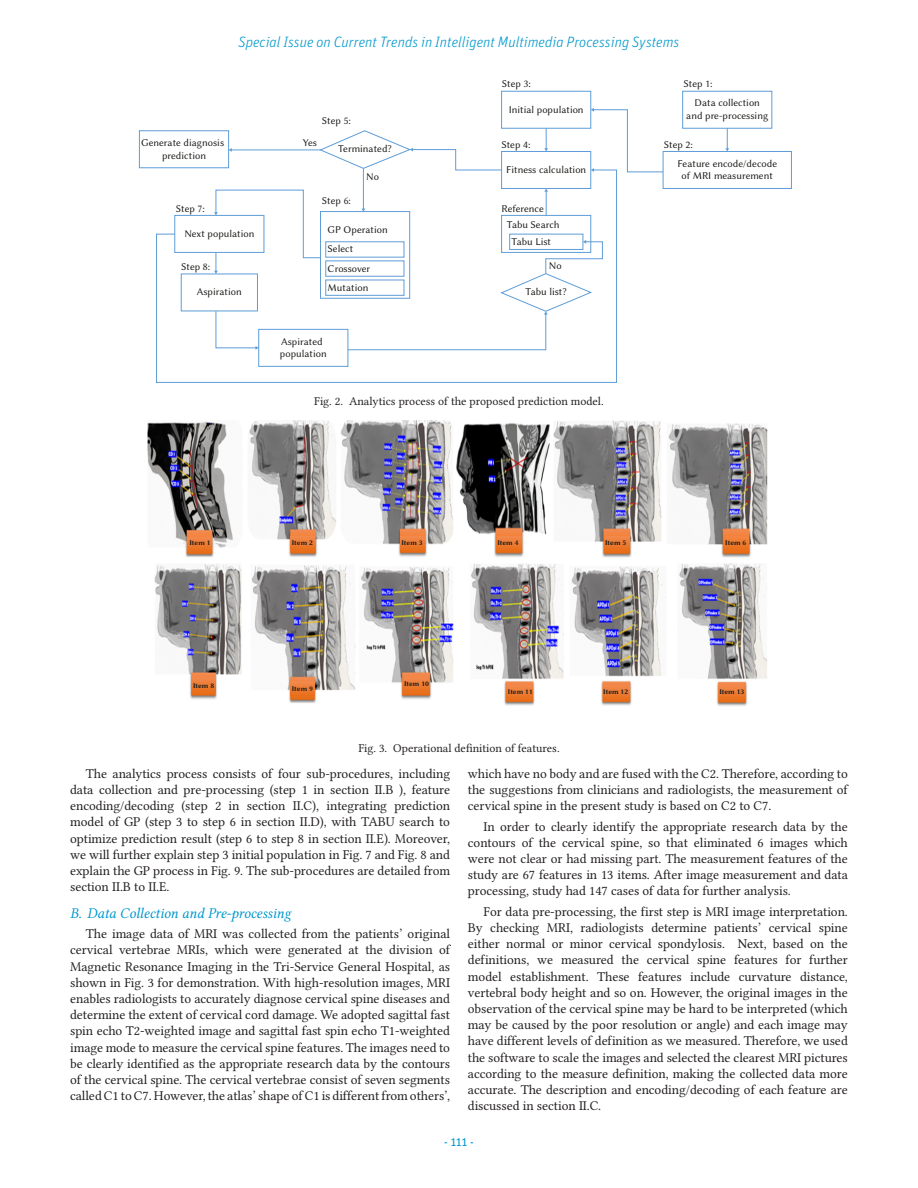
<style>
.page{position:relative;width:918px;height:1188px;background:#fff}
.page>*{position:absolute;margin:0;border:0;box-sizing:border-box;transform-origin:0 0}
.t1{font:italic 300 15px "Unit OT";color:#0098cd}
.t2{font:italic 15px "Libertinus Serif";letter-spacing:-.005em;color:#0098cd}
.Texto{font:13.5px/16.2px "Libertinus Serif";letter-spacing:.055em;color:#231f20;text-align:justify}
.Texto-2{font:13.5px/16.2px "Libertinus Serif";letter-spacing:-.005em;color:#231f20}
.PieObjetos_-_Centrad{font:12px "Libertinus Serif";letter-spacing:.06em;color:#231f20}
.t3{font:12px "Unit OT";color:#0098cd}
.t4{font:10.5px/12.6px "Libertinus Sans";color:#1d1d1b;text-align:center}
.t5{font:700 7.5px "Libertinus Sans";color:#1d1d1b}
</style>
<div class="page">
<div style="left:139px;top:131px;width:90px;height:37px;border:1px solid #5e9dd7"></div>
<div style="left:501px;top:151px;width:90px;height:38px;border:1px solid #5e9dd7"></div>
<div style="left:663px;top:151px;width:129px;height:38px;border:1px solid #5e9dd7"></div>
<div style="left:501px;top:91px;width:90px;height:37px;border:1px solid #5e9dd7"></div>
<div style="left:682px;top:91px;width:90px;height:37px;border:1px solid #5e9dd7"></div>
<svg style="left:156px;top:170px;width:461px;height:213px"></svg>
<svg style="left:214px;top:190px;width:107px;height:84px"></svg>
<hr style="left:231px;top:150px;width:90px;height:1px;background:#5e9dd7">
<svg style="left:229px;top:148px;width:3px;height:4px"></svg>
<hr style="left:363px;top:168px;width:1px;height:41px;background:#5e9dd7">
<svg style="left:320px;top:130px;width:182px;height:40px"></svg>
<svg style="left:544px;top:128px;width:4px;height:23px"></svg>
<svg style="left:725px;top:128px;width:4px;height:23px"></svg>
<svg style="left:591px;top:108px;width:72px;height:64px"></svg>
<svg style="left:544px;top:188px;width:4px;height:27px"></svg>
<img style="left:147px;top:421px;width:621px;height:285px">
<svg style="left:720px;top:686px;width:23px;height:13px"></svg>
<svg style="left:605px;top:686px;width:24px;height:13px"></svg>
<svg style="left:507px;top:686px;width:24px;height:13px"></svg>
<svg style="left:404px;top:678px;width:24px;height:13px"></svg>
<svg style="left:291px;top:682px;width:23px;height:13px"></svg>
<svg style="left:192px;top:678px;width:24px;height:13px"></svg>
<svg style="left:188px;top:537px;width:23px;height:14px"></svg>
<svg style="left:291px;top:536px;width:23px;height:14px"></svg>
<svg style="left:401px;top:536px;width:23px;height:14px"></svg>
<svg style="left:497px;top:536px;width:24px;height:14px"></svg>
<svg style="left:605px;top:536px;width:24px;height:14px"></svg>
<svg style="left:725px;top:536px;width:24px;height:14px"></svg>
<p class="t1" style="left:239px;top:33px;width:442px">Special Issue on Current Trends in Intelligent Multimedia Processing Systems</p>
<p class="t4" style="left:322px;top:114px;width:30px">Step 5:</p>
<p class="t4" style="left:141px;top:136px;width:84px">Generate diagnosis prediction</p>
<p class="t4" style="left:338px;top:143px;width:55px">Terminated?</p>
<p class="t4" style="left:303px;top:136px;width:16px">Yes</p>
<p class="t4" style="left:176px;top:202px;width:30px">Step 7:</p>
<p class="t4" style="left:184px;top:227px;width:72px">Next population</p>
<p class="t4" style="left:181px;top:261px;width:30px">Step 8:</p>
<p class="t4" style="left:197px;top:286px;width:46px">Aspiration</p>
<p class="t4" style="left:322px;top:195px;width:30px">Step 6:</p>
<p class="t4" style="left:366px;top:171px;width:14px">No</p>
<p class="t4" style="left:328px;top:220px;width:62px;line-height:19.2px;text-align:left">GP Operation<br>Select<br>Crossover<br>Mutation</p>
<p class="t4" style="left:280px;top:335px;width:48px;text-align:left">Aspirated population</p>
<p class="t4" style="left:502px;top:77px;width:30px">Step 3:</p>
<p class="t4" style="left:684px;top:77px;width:30px">Step 1:</p>
<p class="t4" style="left:509px;top:103px;width:76px">Initial population</p>
<p class="t4" style="left:686px;top:97px;width:83px">Data collection and pre-processing</p>
<p class="t4" style="left:501px;top:138px;width:30px">Step 4:</p>
<p class="t4" style="left:664px;top:138px;width:30px">Step 2:</p>
<p class="t4" style="left:506px;top:163px;width:82px">Fitness calculation</p>
<p class="t4" style="left:677px;top:157px;width:101px">Feature encode/decode of MRI measurement</p>
<p class="t4" style="left:501px;top:202px;width:44px">Reference</p>
<p class="t4" style="left:507px;top:218px;width:54px">Tabu Search</p>
<p class="t4" style="left:512px;top:235px;width:41px">Tabu List</p>
<p class="t4" style="left:549px;top:259px;width:14px">No</p>
<p class="t4" style="left:526px;top:286px;width:43px">Tabu list?</p>
<p class="PieObjetos_-_Centrad" style="left:314px;top:394px;width:291px">Fig. 2. Analytics process of the proposed prediction model.</p>
<p class="t5" style="left:190px;top:537px;width:23px">Item 1</p>
<p class="t5" style="left:292px;top:537px;width:23px">Item 2</p>
<p class="t5" style="left:402px;top:537px;width:23px">Item 3</p>
<p class="t5" style="left:497px;top:537px;width:23px">Item 4</p>
<p class="t5" style="left:605px;top:537px;width:23px">Item 5</p>
<p class="t5" style="left:725px;top:537px;width:23px">Item 6</p>
<p class="t5" style="left:193px;top:680px;width:23px">Item 8</p>
<p class="t5" style="left:292px;top:684px;width:23px">Item 9</p>
<p class="t5" style="left:404px;top:678px;width:26px">Item 10</p>
<p class="t5" style="left:508px;top:687px;width:26px">Item 11</p>
<p class="t5" style="left:603px;top:687px;width:26px">Item 12</p>
<p class="t5" style="left:719px;top:687px;width:26px">Item 13</p>
<p class="PieObjetos_-_Centrad" style="left:358px;top:741px;width:203px">Fig. 3. Operational definition of features.</p>
<p class="Texto-2" style="left:70px;top:765px;width:381px;text-indent:16px">The analytics process consists of four sub-procedures, including data collection and pre-processing (step 1 in section II.B ), feature encoding/decoding (step 2 in section II.C), integrating prediction model of GP (step 3 to step 6 in section II.D), with TABU search to optimize prediction result (step 6 to step 8 in section II.E). Moreover, we will further explain step 3 initial population in Fig. 7 and Fig. 8 and explain the GP process in Fig. 9. The sub-procedures are detailed from section II.B to II.E.</p>
<p class="t2" style="left:70px;top:904px;width:223px">B. Data Collection and Pre-processing</p>
<p class="Texto" style="left:70px;top:925px;width:383px;text-indent:16px">The image data of MRI was collected from the patients’ original cervical vertebrae MRIs, which were generated at the division of Magnetic Resonance Imaging in the Tri-Service General Hospital, as shown in Fig. 3 for demonstration. With high-resolution images, MRI enables radiologists to accurately diagnose cervical spine diseases and determine the extent of cervical cord damage. We adopted sagittal fast spin echo T2-weighted image and sagittal fast spin echo T1-weighted image mode to measure the cervical spine features. The images need to be clearly identified as the appropriate research data by the contours of the cervical spine. The cervical vertebrae consist of seven segments called C1 to C7. However, the atlas’ shape of C1 is different from others’,</p>
<p class="Texto" style="left:468px;top:765px;width:383px">which have no body and are fused with the C2. Therefore, according to the suggestions from clinicians and radiologists, the measurement of cervical spine in the present study is based on C2 to C7.</p>
<p class="Texto" style="left:468px;top:818px;width:381px;text-indent:16px">In order to clearly identify the appropriate research data by the contours of the cervical spine, so that eliminated 6 images which were not clear or had missing part. The measurement features of the study are 67 features in 13 items. After image measurement and data processing, study had 147 cases of data for further analysis.</p>
<p class="Texto" style="left:468px;top:903px;width:381px;text-indent:16px">For data pre-processing, the first step is MRI image interpretation.<br>By checking MRI, radiologists determine patients’ cervical spine either normal or minor cervical spondylosis. Next, based on the definitions, we measured the cervical spine features for further model establishment. These features include curvature distance, vertebral body height and so on. However, the original images in the observation of the cervical spine may be hard to be interpreted (which may be caused by the poor resolution or angle) and each image may have different levels of definition as we measured. Therefore, we used the software to scale the images and selected the clearest MRI pictures according to the measure definition, making the collected data more accurate. The description and encoding/decoding of each feature are discussed in section II.C.</p>
<p class="t3" style="left:444px;top:1135px;width:31px">- 111 -</p>
</div>
